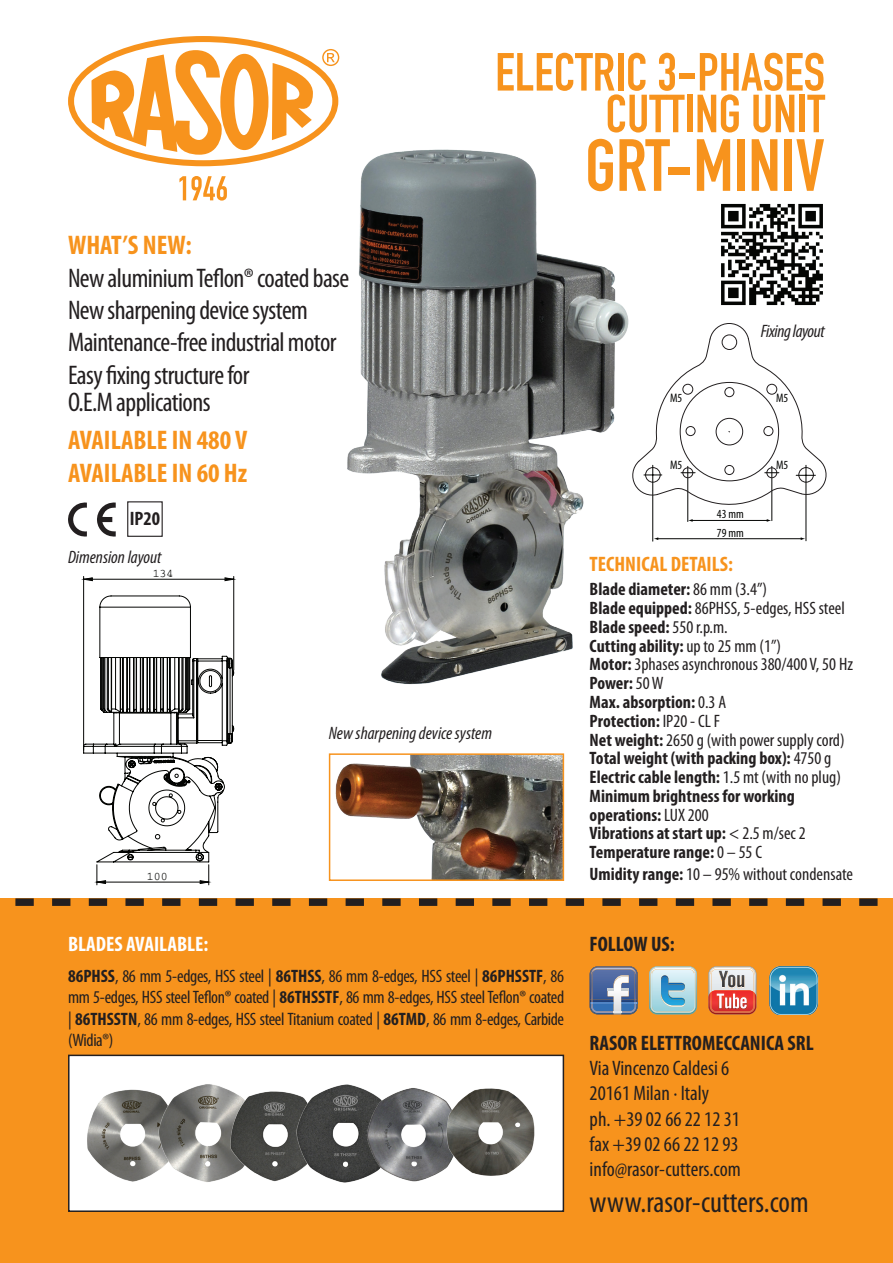
<style>
.page{position:relative;width:893px;height:1263px;background:#fff}
.page>*{position:absolute;margin:0;border:0;box-sizing:border-box;transform-origin:0 0}
.t1{font:72.45px "DIN Engschrift";color:#f7931d}
.t2{font:52.8px/41.7px "DIN Engschrift";color:#f7931d;text-align:right}
.t3{font:condensed 30px "Myriad Pro";color:#231f20}
.t4{font:condensed 27px/32.4px "Myriad Pro";letter-spacing:-.02em;color:#231f20}
.t5{font:700 condensed 27px/32.4px "Myriad Pro";color:#f7931d}
.t6{font:condensed 21px/25.2px "Myriad Pro";color:#231f20}
.t7{font:700 condensed 21px "Myriad Pro";color:#231f20}
.t8{font:700 condensed 21px "Myriad Pro";color:#f7931d}
.t9{font:700 condensed 21px "Myriad Pro";color:#fff}
.t10{font:700 condensed 19.5px "Myriad Pro";color:#231f20}
.t11{font:700 condensed 18px/18.8px "Myriad Pro";color:#231f20}
.t12{font:condensed 18px/21.6px "Myriad Pro";letter-spacing:-.02em;color:#231f20;text-align:justify}
.t13{font:italic condensed 18px "Myriad Pro";color:#231f20}
.t14{font:condensed 18px "Myriad Pro";color:#231f20}
.t15{font:italic condensed 18px "Myriad Pro";letter-spacing:-.02em;color:#231f20}
.t16{font:condensed 12.45px/18.3px "Myriad Pro";color:#040503}
.t17{font:11.55px "Courier";color:#040503}
.s1{font-weight:700}
.s2{font-weight:400}
</style>
<div class="page">
<img style="left:211px;top:149px;width:504px;height:536px">
<img style="left:707px;top:190px;width:116px;height:129px">
<img style="left:335px;top:756px;width:226px;height:122px">
<div style="left:329px;top:753px;width:235px;height:128px;border:2px solid #f7931d"></div>
<div style="left:0;top:898px;width:893px;height:365px;background:#f7931d"></div>
<div style="left:69px;top:1055px;width:494px;height:156px;background:#fff"></div>
<div style="left:68px;top:1054px;width:496px;height:158px;border:2px solid #231f20"></div>
<img style="left:87px;top:1089px;width:54px;height:93px">
<img style="left:141px;top:1084px;width:67px;height:98px">
<svg style="left:179px;top:176px;width:48px;height:25px"></svg>
<svg style="left:68px;top:36px;width:271px;height:130px"></svg>
<svg style="left:68px;top:502px;width:19px;height:35px"></svg>
<svg style="left:97px;top:502px;width:19px;height:35px"></svg>
<svg style="left:15px;top:898px;width:863px;height:8px"></svg>
<img style="left:208px;top:1084px;width:85px;height:98px">
<img style="left:293px;top:1084px;width:54px;height:99px">
<img style="left:347px;top:1084px;width:71px;height:99px">
<img style="left:418px;top:1088px;width:117px;height:93px">
<div style="left:127px;top:501px;width:36px;height:36px;border:1px solid #231f20"></div>
<hr style="left:687px;top:466px;width:1px;height:55px;background:#040503">
<hr style="left:772px;top:466px;width:1px;height:55px;background:#040503">
<hr style="left:692px;top:520px;width:76px;height:1px;background:#040503">
<svg style="left:688px;top:519px;width:5px;height:3px"></svg>
<hr style="left:657px;top:538px;width:145px;height:1px;background:#040503">
<hr style="left:652px;top:465px;width:1px;height:76px;background:#040503">
<hr style="left:806px;top:465px;width:1px;height:76px;background:#040503">
<svg style="left:631px;top:323px;width:196px;height:183px"></svg>
<svg style="left:84px;top:577px;width:149px;height:18px"></svg>
<hr style="left:84px;top:579px;width:150px;height:1px;background:#040503">
<hr style="left:233px;top:576px;width:1px;height:94px;background:#040503">
<hr style="left:83px;top:576px;width:1px;height:174px;background:#040503">
<svg style="left:83px;top:595px;width:151px;height:290px"></svg>
<svg style="left:649px;top:966px;width:48px;height:48px;background:#a1cad4"></svg>
<svg style="left:708px;top:966px;width:48px;height:48px;background:#d6958c"></svg>
<svg style="left:590px;top:966px;width:48px;height:48px;background:#7587a8"></svg>
<img style="left:591px;top:968px;width:45px;height:8px">
<img style="left:769px;top:965px;width:49px;height:49px">
<h3 class="t5" style="left:68px;top:228px;width:125px">WHAT’S NEW:</h3>
<h3 class="t4" style="left:68px;top:261px;width:283px">New aluminium Teflon® coated base<br>New sharpening device system<br>Maintenance-free industrial motor<br>Easy fixing structure for</h3>
<h3 class="t4" style="left:68px;top:385px;width:144px">O.E.M applications</h3>
<h3 class="t5" style="left:68px;top:424px;width:181px">AVAILABLE IN 480 V<br>AVAILABLE IN 60 Hz</h3>
<p class="t10" style="left:130px;top:507px;width:32px">IP20</p>
<h2 class="t2" style="left:495px;top:52px;width:331px">ELECTRIC 3-PHASES<br>CUTTING UNIT</h2>
<h1 class="t1" style="left:585px;top:123px;width:241px">GRT-MINIV</h1>
<p class="t16" style="left:670px;top:388px;width:14px">M5</p>
<p class="t16" style="left:670px;top:455px;width:14px">M5</p>
<p class="t15" style="left:761px;top:320px;width:66px">Fixing layout</p>
<p class="t16" style="left:776px;top:388px;width:14px">M5</p>
<p class="t16" style="left:717px;top:505px;width:28px">43 mm<br>79 mm</p>
<p class="t16" style="left:776px;top:455px;width:14px">M5</p>
<p class="t13" style="left:68px;top:546px;width:95px">Dimension layout</p>
<p class="t17" style="left:153px;top:567px;width:22px">134</p>
<p class="t17" style="left:147px;top:870px;width:22px">100</p>
<p class="t13" style="left:329px;top:723px;width:165px">New sharpening device system</p>
<p class="t9" style="left:68px;top:931px;width:142px">BLADES AVAILABLE:</p>
<p class="t12" style="left:68px;top:965px;width:498px"><span class="s1">86PHSS</span>, 86 mm 5-edges, HSS steel | <span class="s1">86THSS</span>, 86 mm 8-edges, HSS steel | <span class="s1">86PHSSTF</span>, 86 mm 5-edges, HSS steel Teflon® coated | <span class="s1">86THSSTF</span>, 86 mm 8-edges, HSS steel Teflon® coated | <span class="s1">86THSSTN</span>, 86 mm 8-edges, HSS steel Titanium coated | <span class="s1">86TMD</span>, 86 mm 8-edges, Carbide (Widia®)</p>
<p class="t8" style="left:590px;top:551px;width:145px">TECHNICAL DETAILS:</p>
<p class="t11" style="left:590px;top:580px;width:265px">Blade diameter: <span class="s2">86 mm (3.4”)<br></span>Blade equipped: <span class="s2">86PHSS, 5-edges, HSS steel<br></span>Blade speed: <span class="s2">550 r.p.m.<br></span>Cutting ability: <span class="s2">up to 25 mm (1”)<br></span>Motor: <span class="s2">3phases asynchronous 380/400 V, 50 Hz<br></span>Power: <span class="s2">50 W<br></span>Max. absorption: <span class="s2">0.3 A<br></span>Protection: <span class="s2">IP20 - CL F<br></span>Net weight: <span class="s2">2650 g (with power supply cord)<br></span>Total weight (with packing box): <span class="s2">4750 g<br></span>Electric cable length: <span class="s2">1.5 mt (with no plug)<br></span>Minimum brightness for working operations: <span class="s2">LUX 200<br></span>Vibrations at start up: <span class="s2">&lt; 2.5 m/sec 2<br></span>Temperature range: <span class="s2">0 – 55 C</span></p>
<p class="t14" style="left:590px;top:863px;width:265px"><span class="s1">Umidity range:</span> 10 – 95% without condensate</p>
<p class="t7" style="left:590px;top:931px;width:87px">FOLLOW US:</p>
<p class="t7" style="left:590px;top:1030px;width:226px">RASOR ELETTROMECCANICA SRL</p>
<p class="t6" style="left:590px;top:1055px;width:153px">Via Vincenzo Caldesi 6<br>20161 Milan ∙ Italy<br>ph. +39 02 66 22 12 31 fax +39 02 66 22 12 93 info@rasor-cutters.com</p>
<h3 class="t3" style="left:590px;top:1184px;width:220px">www.rasor-cutters.com</h3>
</div>
